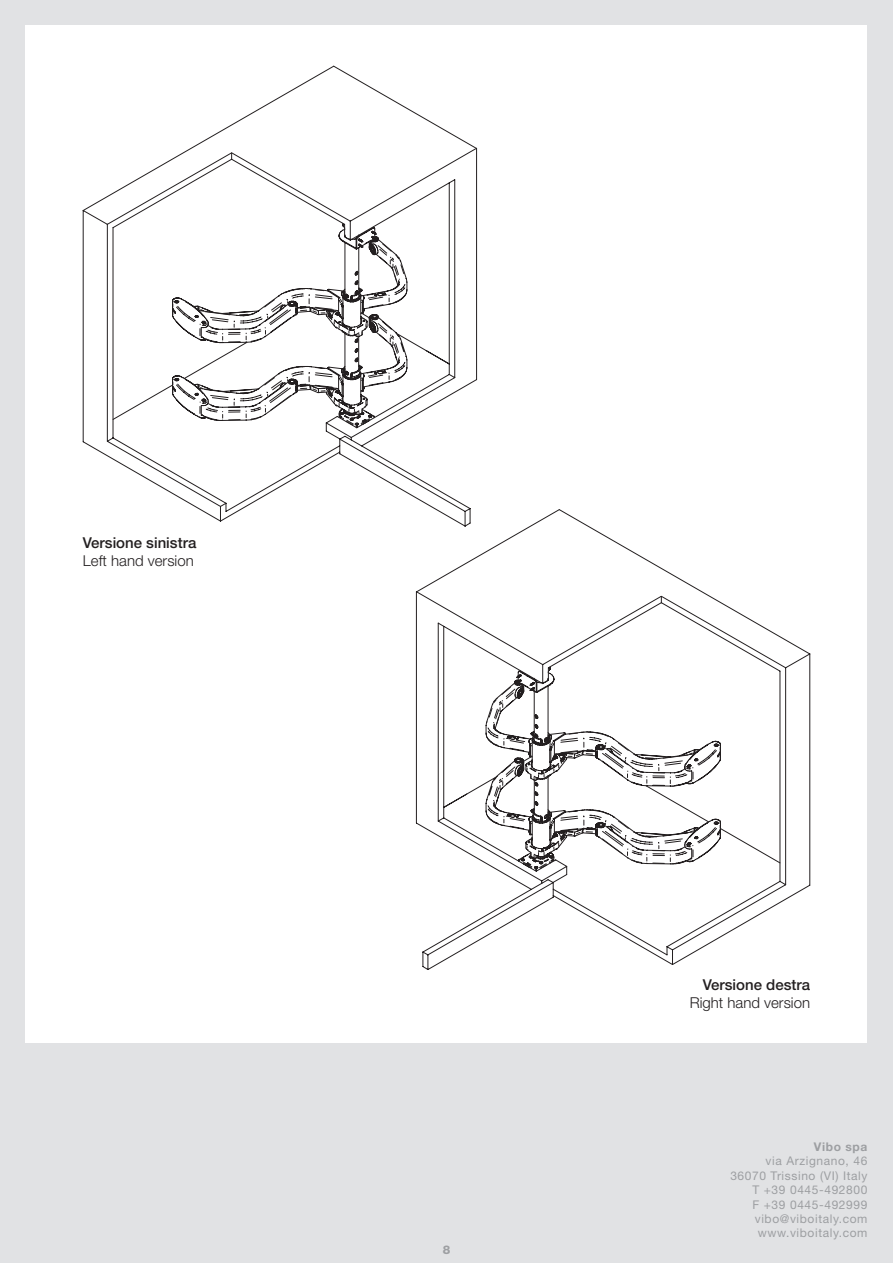
<style>
.page{position:relative;width:893px;height:1263px;background:#e1e2e4}
.page>*{position:absolute;margin:0;border:0;box-sizing:border-box;transform-origin:0 0}
.t1{font:300 15px "Helvetica Neue LT Pro";color:#231f20}
.t2{font:500 15px "Helvetica Neue LT Pro";color:#231f20}
.t3{font:12px/14.4px "Helvetica Neue LT Std";letter-spacing:.05em;color:#9d9fa2;text-align:right}
.t4{font:700 12px "Helvetica Neue LT Std";letter-spacing:.05em;color:#9d9fa2}
.t5{font:800 12px "Helvetica Neue LT Pro";color:#9d9fa2}
</style>
<div class="page">
<div style="left:26px;top:26px;width:841px;height:1016px;background:#fff"></div>
<svg style="left:82px;top:147px;width:395px;height:375px"></svg>
<svg style="left:172px;top:420px;width:236px;height:8px"></svg>
<svg style="left:112px;top:65px;width:364px;height:355px"></svg>
<hr style="left:358px;top:337px;width:1px;height:32px;background:#231f20">
<svg style="left:422px;top:637px;width:388px;height:333px"></svg>
<svg style="left:485px;top:864px;width:236px;height:7px"></svg>
<svg style="left:416px;top:509px;width:365px;height:355px"></svg>
<hr style="left:534px;top:780px;width:1px;height:32px;background:#231f20">
<p class="t2" style="left:83px;top:534px;width:115px">Versione sinistra</p>
<p class="t1" style="left:83px;top:551px;width:112px">Left hand version</p>
<p class="t5" style="left:443px;top:1242px;width:9px">8</p>
<p class="t2" style="left:703px;top:976px;width:109px">Versione destra</p>
<p class="t1" style="left:690px;top:994px;width:122px">Right hand version</p>
<p class="t4" style="left:814px;top:1139px;width:55px">Vibo spa</p>
<p class="t3" style="left:730px;top:1154px;width:139px">via Arzignano, 46<br>36070 Trissino (VI) Italy<br>T +39 0445-492800<br>F +39 0445-492999 vibo@viboitaly.com www.viboitaly.com</p>
</div>
